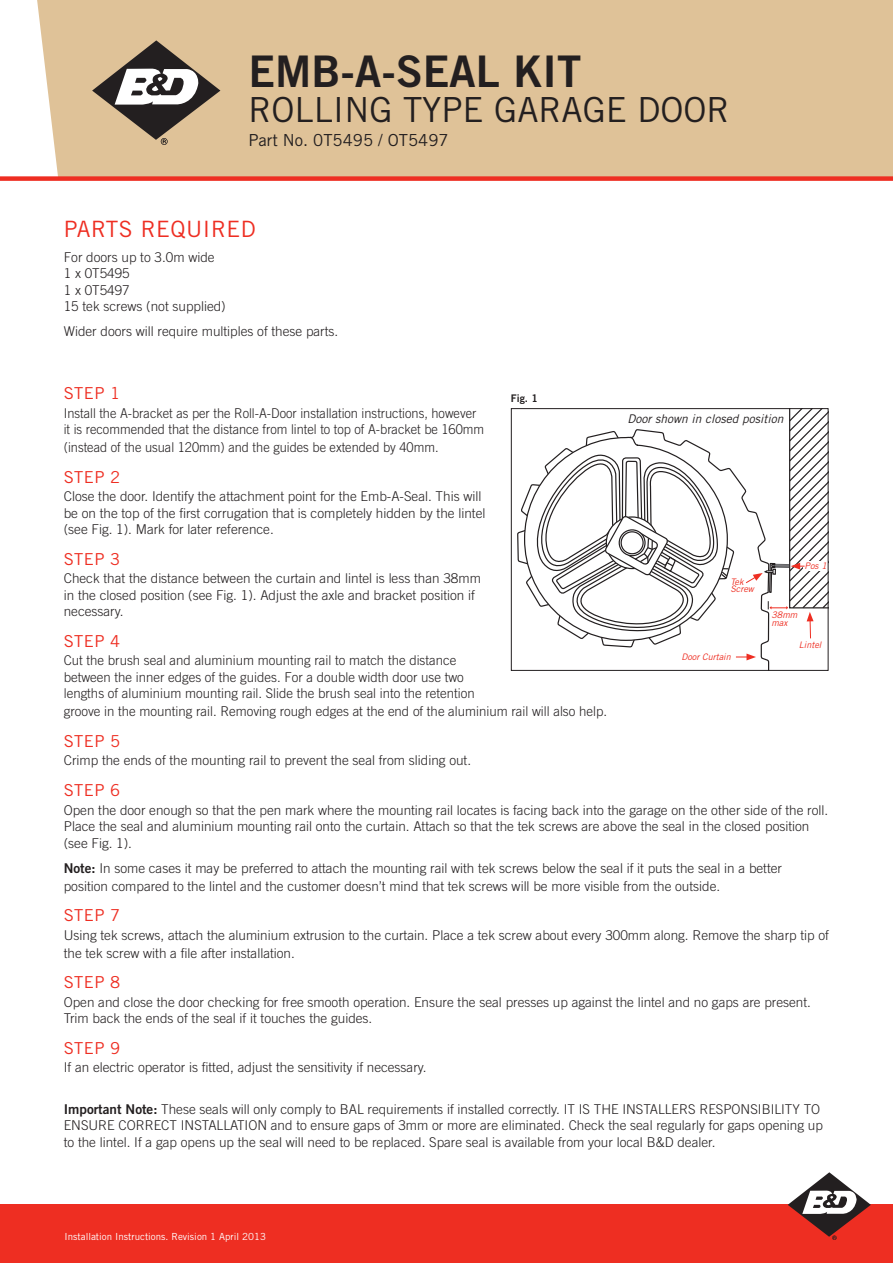
<style>
.page{position:relative;width:893px;height:1263px;background:#fff}
.page>*{position:absolute;margin:0;border:0;box-sizing:border-box;transform-origin:0 0}
.t1{font:43.5px "Trade Gothic Bold Two";color:#231f20}
.t2{font:34.5px "Trade Gothic";color:#231f20}
.t3{font:22.5px "Trade Gothic";letter-spacing:.025em;color:#ee2e22}
.t4{font:16.65px "Trade Gothic";color:#231f20}
.t5{font:16.5px "Trade Gothic";letter-spacing:.025em;color:#ee2e22}
.t6{font:300 13.5px/16.5px "Trade Gothic";color:#231f20}
.t7{font:300 13.5px/16.5px "Trade Gothic";color:#231f20;scale:.95 1}
.t8{font:italic 12px "Trade Gothic";color:#231f20}
.t9{font:10.5px "Trade Gothic Bold Two";color:#231f20}
.t10{font:9.75px "Trade Gothic";color:#fff}
.t11{font:italic 9px/7.5px "Trade Gothic";color:#ee2e22}
.s1{font-family:"Trade Gothic Bold Two";font-weight:400}
</style>
<div class="page">
<div style="left:37px;top:0;width:856px;height:176px;background:#dfc298"></div>
<div style="left:0;top:176px;width:893px;height:5px;background:#ee2e22"></div>
<svg style="left:92px;top:40px;width:128px;height:105px;background:#a6957f"></svg>
<div style="left:0;top:1205px;width:893px;height:58px;background:#ee2e22"></div>
<svg style="left:788px;top:1172px;width:83px;height:68px"></svg>
<svg style="left:516px;top:409px;width:312px;height:262px"></svg>
<h1 class="t1" style="left:248px;top:45px;width:334px">EMB-A-SEAL KIT</h1>
<h2 class="t2" style="left:248px;top:89px;width:483px">ROLLING TYPE GARAGE DOOR</h2>
<p class="t4" style="left:248px;top:130px;width:202px">Part No. 0T5495 / OT5497</p>
<h3 class="t3" style="left:64px;top:215px;width:194px">PARTS REQUIRED</h3>
<p class="t6" style="left:64px;top:248px;width:164px">For doors up to 3.0m wide<br>1 x 0T5495<br>1 x 0T5497<br>15 tek screws (not supplied)</p>
<p class="t6" style="left:64px;top:323px;width:276px">Wider doors will require multiples of these parts.</p>
<p class="t5" style="left:64px;top:383px;width:58px">STEP 1</p>
<p class="t7" style="left:64px;top:404px;width:444px">Install the A-bracket as per the Roll-A-Door installation instructions, however it is recommended that the distance from lintel to top of A-bracket be 160mm</p>
<p class="t7" style="left:64px;top:439px;width:396px">(instead of the usual 120mm) and the guides be extended by 40mm.</p>
<p class="t5" style="left:64px;top:467px;width:58px">STEP 2</p>
<p class="t6" style="left:64px;top:488px;width:423px">Close the door. Identify the attachment point for the Emb-A-Seal. This will be on the top of the first corrugation that is completely hidden by the lintel (see Fig. 1). Mark for later reference.</p>
<p class="t5" style="left:64px;top:549px;width:58px">STEP 3</p>
<p class="t6" style="left:64px;top:570px;width:419px">Check that the distance between the curtain and lintel is less than 38mm in the closed position (see Fig. 1). Adjust the axle and bracket position if necessary.</p>
<p class="t5" style="left:64px;top:631px;width:58px">STEP 4</p>
<p class="t6" style="left:64px;top:652px;width:412px">Cut the brush seal and aluminium mounting rail to match the distance between the inner edges of the guides. For a double width door use two lengths of aluminium mounting rail. Slide the brush seal into the retention</p>
<p class="t6" style="left:64px;top:703px;width:545px">groove in the mounting rail. Removing rough edges at the end of the aluminium rail will also help.</p>
<p class="t5" style="left:64px;top:731px;width:58px">STEP 5</p>
<p class="t6" style="left:64px;top:752px;width:409px">Crimp the ends of the mounting rail to prevent the seal from sliding out.</p>
<p class="t5" style="left:64px;top:780px;width:58px">STEP 6</p>
<p class="t6" style="left:64px;top:801px;width:766px">Open the door enough so that the pen mark where the mounting rail locates is facing back into the garage on the other side of the roll.<br>Place the seal and aluminium mounting rail onto the curtain. Attach so that the tek screws are above the seal in the closed position (see Fig. 1).</p>
<p class="t6" style="left:64px;top:858px;width:720px;line-height:18px"><span class="s1">Note:</span> In some cases it may be preferred to attach the mounting rail with tek screws below the seal if it puts the seal in a better position compared to the lintel and the customer doesn’t mind that tek screws will be more visible from the outside.</p>
<p class="t5" style="left:64px;top:905px;width:58px">STEP 7</p>
<p class="t6" style="left:64px;top:925px;width:767px;line-height:18px">Using tek screws, attach the aluminium extrusion to the curtain. Place a tek screw about every 300mm along. Remove the sharp tip of the tek screw with a file after installation.</p>
<p class="t5" style="left:64px;top:972px;width:58px">STEP 8</p>
<p class="t6" style="left:64px;top:993px;width:749px">Open and close the door checking for free smooth operation. Ensure the seal presses up against the lintel and no gaps are present.<br>Trim back the ends of the seal if it touches the guides.</p>
<p class="t5" style="left:64px;top:1038px;width:58px">STEP 9</p>
<p class="t6" style="left:64px;top:1059px;width:364px">If an electric operator is fitted, adjust the sensitivity if necessary.</p>
<p class="t6" style="left:64px;top:1100px;width:761px"><span class="s1">Important Note:</span> These seals will only comply to BAL requirements if installed correctly. IT IS THE INSTALLERS RESPONSIBILITY TO<br>ENSURE CORRECT INSTALLATION and to ensure gaps of 3mm or more are eliminated. Check the seal regularly for gaps opening up to the lintel. If a gap opens up the seal will need to be replaced. Spare seal is available from your local B&amp;D dealer.</p>
<p class="t9" style="left:511px;top:392px;width:28px">Fig. 1</p>
<p class="t8" style="left:627px;top:412px;width:158px">Door shown in closed position</p>
<p class="t11" style="left:805px;top:562px;width:24px">Pos 1</p>
<p class="t11" style="left:730px;top:578px;width:25px">Tek<br>Screw</p>
<p class="t11" style="left:771px;top:611px;width:27px">38mm max</p>
<p class="t11" style="left:799px;top:641px;width:24px">Lintel</p>
<p class="t11" style="left:681px;top:653px;width:51px">Door Curtain</p>
<p class="t10" style="left:65px;top:1230px;width:203px">Installation Instructions. Revision 1 April 2013</p>
</div>
